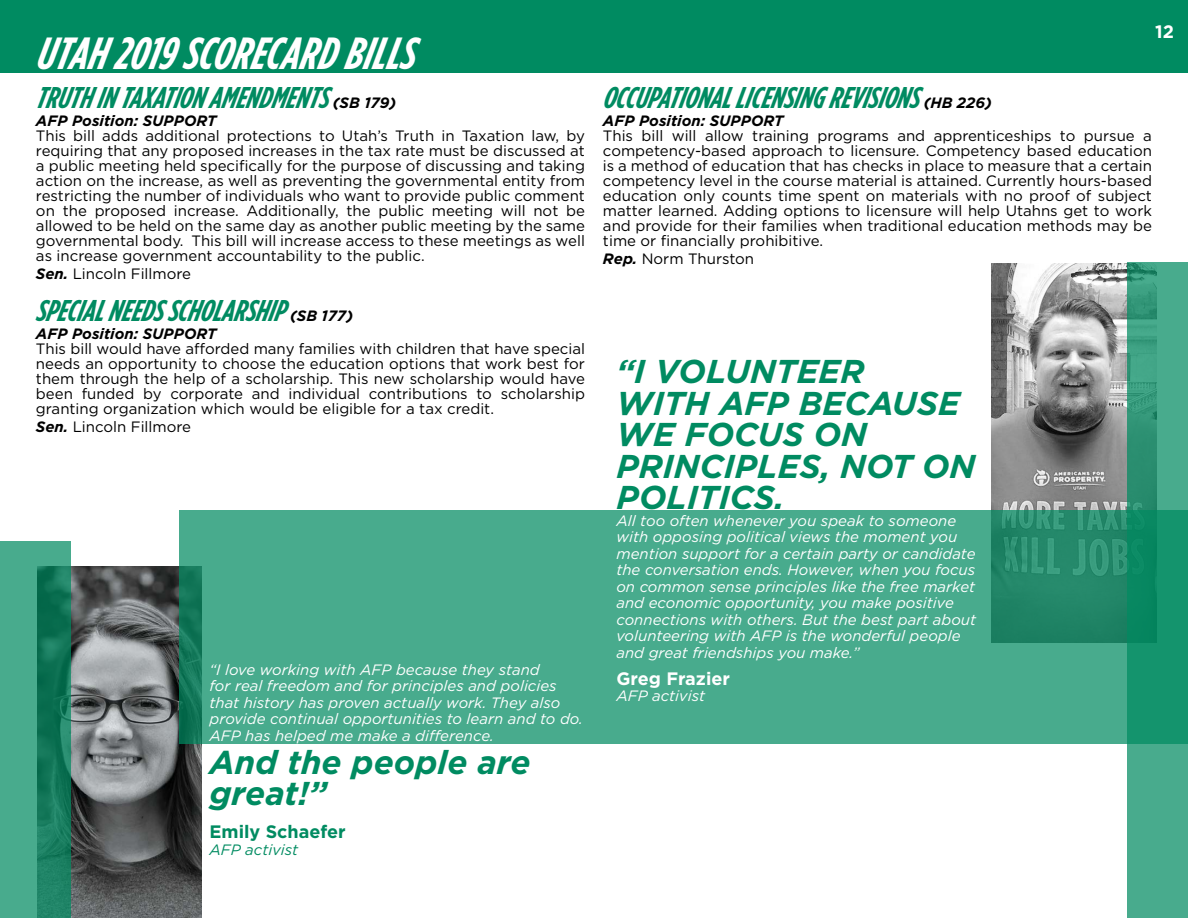
<style>
.page{position:relative;width:1188px;height:918px;background:#fff}
.page>*{position:absolute;margin:0;border:0;box-sizing:border-box;transform-origin:0 0}
.t1{font:italic 700 45px "Gotham Condensed";letter-spacing:.01em;color:#fff}
.t2{font:italic 700 33px/31.5px "Gotham";color:#008b61}
.t3{font:italic 700 30px "Gotham Condensed";color:#008b61}
.t4{font:700 18px "Gotham";color:#fff}
.t5{font:700 18px "Gotham";color:#008b61}
.t6{font:15px/15px "Gotham";color:#000;text-align:justify}
.t7{font:italic 15px/16.5px "Gotham";color:#fff}
.t8{font:italic 700 15px "Gotham";color:#000}
.t9{font:italic 15px "Gotham";color:#008b61}
.s1{font-family:"Gotham";font-size:15px;color:#000}
.s2{font-weight:700;font-style:italic}
</style>
<div class="page">
<div style="left:0;top:0;width:1188px;height:72px;background:#008b61"></div>
<img style="left:70px;top:566px;width:132px;height:352px">
<img style="left:992px;top:264px;width:136px;height:246px">
<svg style="left:179px;top:510px;width:949px;height:234px;background:#44a789"></svg>
<svg style="left:1128px;top:262px;width:60px;height:656px;background:#309d7c"></svg>
<svg style="left:0;top:541px;width:70px;height:377px;background:#319577"></svg>
<h1 class="t1" style="left:36px;top:27px;width:380px">UTAH 2019 SCORECARD BILLS</h1>
<h3 class="t3" style="left:36px;top:80px;width:362px">TRUTH IN TAXATION AMENDMENTS <span class="s1">(SB 179)</span></h3>
<p class="t8" style="left:36px;top:111px;width:182px">AFP Position: SUPPORT</p>
<p class="t6" style="left:36px;top:128px;width:551px">This bill adds additional protections to Utah’s Truth in Taxation law, by requiring that any proposed increases in the tax rate must be discussed at a public meeting held specifically for the purpose of discussing and taking action on the increase, as well as preventing the governmental entity from restricting the number of individuals who want to provide public comment on the proposed increase. Additionally, the public meeting will not be allowed to be held on the same day as another public meeting by the same governmental body. This bill will increase access to these meetings as well as increase government accountability to the public.</p>
<p class="t6" style="left:36px;top:266px;width:157px"><span class="s2">Sen.</span> Lincoln Fillmore</p>
<h3 class="t3" style="left:36px;top:293px;width:319px">SPECIALNEEDS SCHOLARSHIP<span class="s1">(SB 177)</span></h3>
<p class="t8" style="left:36px;top:324px;width:182px">AFP Position: SUPPORT</p>
<p class="t6" style="left:36px;top:341px;width:551px">This bill would have afforded many families with children that have special needs an opportunity to choose the education options that work best for them through the help of a scholarship. This new scholarship would have been funded by corporate and individual contributions to scholarship granting organization which would be eligible for a tax credit.</p>
<p class="t6" style="left:36px;top:419px;width:157px"><span class="s2">Sen.</span> Lincoln Fillmore</p>
<p class="t7" style="left:210px;top:661px;width:375px">“I love working with AFP because they stand<br>for real freedom and for principles and policies that history has proven actually work. They also provide continual opportunities to learn and to do.<br>AFP has helped me make a difference.</p>
<h2 class="t2" style="left:210px;top:746px;width:323px">And the people are great!”</h2>
<p class="t5" style="left:210px;top:820px;width:138px">Emily Schaefer</p>
<p class="t9" style="left:210px;top:840px;width:90px">AFP activist</p>
<p class="t4" style="left:1155px;top:20px;width:20px">12</p>
<h3 class="t3" style="left:603px;top:80px;width:390px">OCCUPATIONALLICENSING REVISIONS <span class="s1">(HB 226)</span></h3>
<p class="t8" style="left:603px;top:111px;width:182px">AFP Position: SUPPORT</p>
<p class="t6" style="left:603px;top:128px;width:551px">This bill will allow training programs and apprenticeships to pursue a competency-based approach to licensure. Competency based education is a method of education that has checks in place to measure that a certain competency level in the course material is attained. Currently hours-based education only counts time spent on materials with no proof of subject matter learned. Adding options to licensure will help Utahns get to work and provide for their families when traditional education methods may be time or financially prohibitive.</p>
<p class="t6" style="left:603px;top:251px;width:153px"><span class="s2">Rep.</span> Norm Thurston</p>
<h2 class="t2" style="left:616px;top:356px;width:361px">“I VOLUNTEER<br>WITH AFP BECAUSE<br>WE FOCUS ON<br>PRINCIPLES, NOT ON<br>POLITICS.</h2>
<p class="t7" style="left:616px;top:512px;width:361px">All too often whenever you speak to someone with opposing political views the moment you mention support for a certain party or candidate the conversation ends. However, when you focus on common sense principles like the free market and economic opportunity, you make positive connections with others. But the best part about volunteering with AFP is the wonderful people and great friendships you make.”</p>
<p class="t4" style="left:616px;top:666px;width:115px">Greg Frazier</p>
<p class="t7" style="left:616px;top:687px;width:90px">AFP activist</p>
</div>
